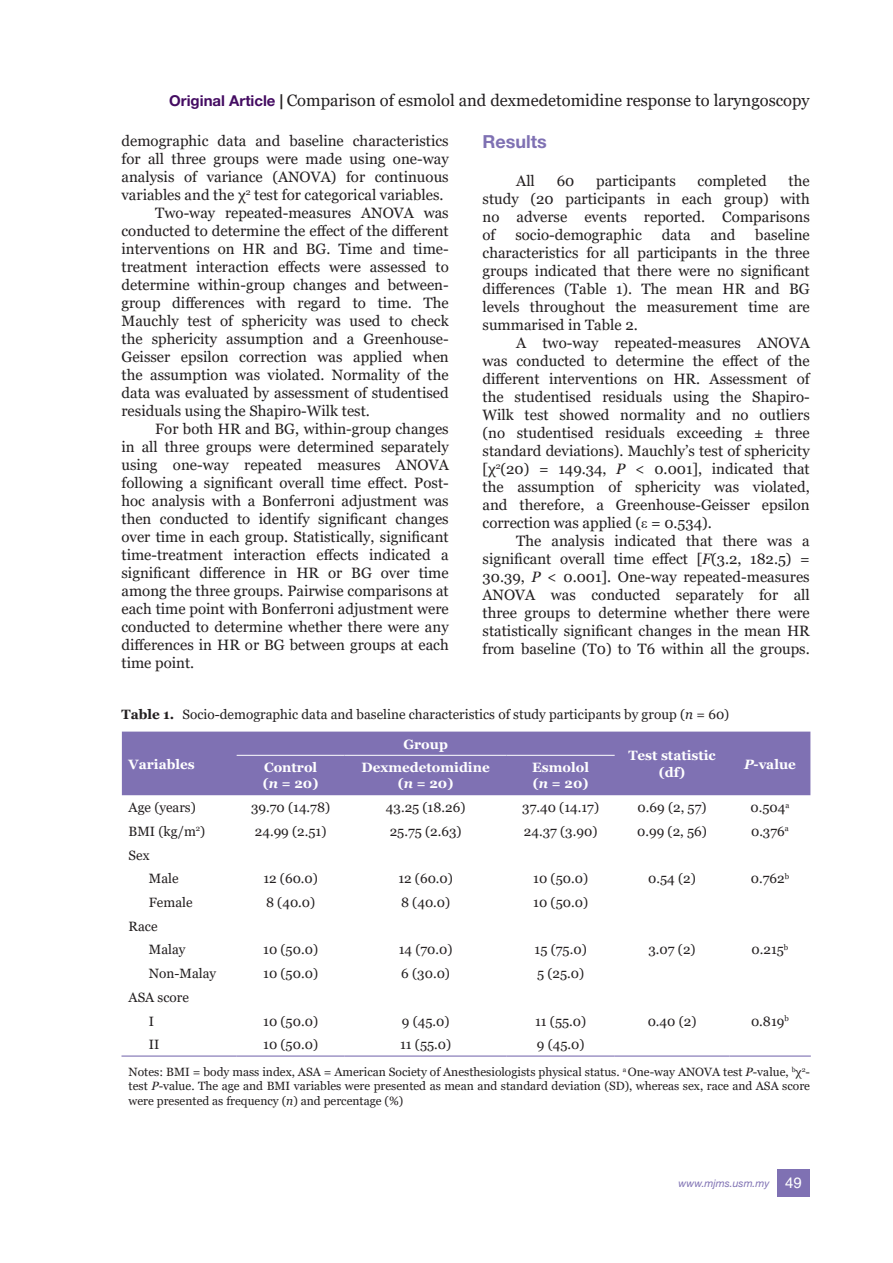
<style>
.page{position:relative;width:893px;height:1263px;background:#fff}
.page>*{position:absolute;margin:0;border:0;box-sizing:border-box;transform-origin:0 0}
.t1{font:700 18px "Helvetica Neue LT Std";color:#7f71b3}
.t2{font:16.5px "Georgia";color:#231f20}
.t3{font:15px/18px "Georgia";color:#231f20;text-align:justify}
.t4{font:13.5px/23.7px "Georgia";color:#231f20}
.t5{font:700 13.5px/16.2px "Georgia";color:#fff;text-align:center}
.t6{font:12px/14.4px "Georgia";color:#231f20;text-align:justify}
.t7{font:italic 10.5px "Helvetica Neue LT Std";color:#7f71b3}
.s1{font-family:"Helvetica Neue LT Std";font-weight:700;font-size:15px;color:#440c62}
.s2{font-family:"Helvetica Neue LT Std";font-weight:700;font-size:15px}
.s3{font-weight:700}
.s4{font-style:italic}
.s5{font-family:"Times New Roman"}
.s6{font-family:"Helvetica LT Std";font-style:normal;font-size:15px;color:#fff}
</style>
<div class="page">
<div style="left:777px;top:1169px;width:33px;height:27px;background:#7f71b3"></div>
<div style="left:122px;top:732px;width:688px;height:63px;background:#7f71b3"></div>
<hr style="left:237px;top:755px;width:108px;height:1px;background:#fff">
<hr style="left:345px;top:755px;width:162px;height:1px;background:#fff">
<hr style="left:507px;top:755px;width:108px;height:1px;background:#fff">
<hr style="left:122px;top:1055px;width:115px;height:2px;background:#7f71b3">
<hr style="left:237px;top:1055px;width:108px;height:2px;background:#7f71b3">
<hr style="left:345px;top:1055px;width:162px;height:2px;background:#7f71b3">
<hr style="left:507px;top:1055px;width:108px;height:2px;background:#7f71b3">
<hr style="left:615px;top:1055px;width:114px;height:2px;background:#7f71b3">
<hr style="left:729px;top:1055px;width:82px;height:2px;background:#7f71b3">
<p class="t2" style="left:169px;top:91px;width:642px"><span class="s1">Original Article</span> <span class="s2">|</span> Comparison of esmolol and dexmedetomidine response to laryngoscopy</p>
<p class="t1" style="left:483px;top:130px;width:66px">Results</p>
<p class="t3" style="left:516px;top:172px;width:20px">All</p>
<p class="t3" style="left:557px;top:172px;width:19px">60</p>
<p class="t3" style="left:596px;top:172px;width:81px">participants</p>
<p class="t3" style="left:698px;top:172px;width:71px">completed</p>
<p class="t3" style="left:121px;top:132px;width:329px">demographic data and baseline characteristics</p>
<p class="t3" style="left:121px;top:150px;width:329px">for all three groups were made using one-way</p>
<p class="t3" style="left:121px;top:168px;width:329px">analysis of variance (ANOVA) for continuous</p>
<p class="t3" style="left:121px;top:186px;width:324px">variables and the χ<sup>2</sup> test for categorical variables.</p>
<p class="t3" style="left:155px;top:204px;width:295px">Two-way repeated-measures ANOVA was</p>
<p class="t3" style="left:121px;top:222px;width:329px">conducted to determine the effect of the different</p>
<p class="t3" style="left:121px;top:240px;width:329px">interventions on HR and BG. Time and time-</p>
<p class="t3" style="left:121px;top:258px;width:329px">treatment interaction effects were assessed to</p>
<p class="t3" style="left:121px;top:276px;width:329px">determine within-group changes and between-</p>
<p class="t3" style="left:121px;top:294px;width:329px">group differences with regard to time. The</p>
<p class="t3" style="left:121px;top:312px;width:329px">Mauchly test of sphericity was used to check</p>
<p class="t3" style="left:121px;top:330px;width:329px">the sphericity assumption and a Greenhouse-</p>
<p class="t3" style="left:121px;top:348px;width:329px">Geisser epsilon correction was applied when</p>
<p class="t3" style="left:121px;top:366px;width:329px">the assumption was violated. Normality of the</p>
<p class="t3" style="left:121px;top:384px;width:329px">data was evaluated by assessment of studentised</p>
<p class="t3" style="left:121px;top:402px;width:250px">residuals using the Shapiro-Wilk test.</p>
<p class="t3" style="left:155px;top:420px;width:295px">For both HR and BG, within-group changes</p>
<p class="t3" style="left:121px;top:438px;width:329px">in all three groups were determined separately</p>
<p class="t3" style="left:121px;top:456px;width:329px">using one-way repeated measures ANOVA</p>
<p class="t3" style="left:121px;top:474px;width:329px">following a significant overall time effect. Post-</p>
<p class="t3" style="left:121px;top:492px;width:329px">hoc analysis with a Bonferroni adjustment was</p>
<p class="t3" style="left:121px;top:510px;width:329px">then conducted to identify significant changes</p>
<p class="t3" style="left:121px;top:528px;width:329px">over time in each group. Statistically, significant</p>
<p class="t3" style="left:121px;top:546px;width:329px">time-treatment interaction effects indicated a</p>
<p class="t3" style="left:121px;top:564px;width:329px">significant difference in HR or BG over time</p>
<p class="t3" style="left:121px;top:582px;width:329px">among the three groups. Pairwise comparisons at</p>
<p class="t3" style="left:121px;top:600px;width:329px">each time point with Bonferroni adjustment were</p>
<p class="t3" style="left:121px;top:618px;width:329px">conducted to determine whether there were any</p>
<p class="t3" style="left:121px;top:636px;width:329px">differences in HR or BG between groups at each</p>
<p class="t3" style="left:121px;top:654px;width:74px">time point.</p>
<p class="t4" style="left:122px;top:703px;width:609px"><span class="s3">Table 1.</span> Socio-demographic data and baseline characteristics of study participants by group (<span class="s4">n</span> = 60)</p>
<p class="t5" style="left:129px;top:756px;width:68px">Variables</p>
<p class="t3" style="left:483px;top:172px;width:329px;text-indent:306px">the study (20 participants in each group) with no adverse events reported. Comparisons of</p>
<p class="t3" style="left:483px;top:226px;width:329px;text-indent:273px">baseline characteristics for all participants in the three groups indicated that there were no significant differences (Table 1). The mean HR and BG levels throughout the measurement time are summarised in Table 2.</p>
<p class="t3" style="left:483px;top:334px;width:329px;text-indent:34px">A two-way repeated-measures ANOVA was conducted to determine the effect of the different interventions on HR. Assessment of the studentised residuals using the Shapiro-Wilk test showed normality and no outliers (no studentised residuals exceeding ± three standard deviations). Mauchly’s test of sphericity [χ<sup>2</sup>(20) = 149.34, <span class="s4">P</span> &lt; 0.001], indicated that the assumption of sphericity was violated, and therefore, a Greenhouse-Geisser epsilon correction was applied (<span class="s5">ε</span> = 0.534).</p>
<p class="t3" style="left:483px;top:532px;width:329px;text-indent:34px">The analysis indicated that there was a significant overall time effect [<span class="s4">F</span>(3.2, 182.5) = 30.39, <span class="s4">P</span> &lt; 0.001]. One-way repeated-measures ANOVA was conducted separately for all three groups to determine whether there were statistically significant changes in the mean HR from baseline (T0) to T6 within all the groups.</p>
<p class="t3" style="left:515px;top:226px;width:128px">socio-demographic</p>
<p class="t3" style="left:662px;top:226px;width:30px">data</p>
<p class="t3" style="left:710px;top:226px;width:27px">and</p>
<p class="t5" style="left:403px;top:736px;width:46px">Group</p>
<p class="t5" style="left:628px;top:748px;width:89px">Test statistic (df)</p>
<p class="t5" style="left:264px;top:759px;width:55px">Control</p>
<p class="t5" style="left:744px;top:756px;width:53px"><span class="s4">P</span>-value</p>
<p class="t5" style="left:263px;top:776px;width:57px">(<span class="s4">n</span> = 20)</p>
<p class="t5" style="left:362px;top:759px;width:130px">Dexmedetomidine (<span class="s4">n</span> = 20)</p>
<p class="t5" style="left:532px;top:759px;width:58px;text-align:left">Esmolol (<span class="s4">n</span> = 20)</p>
<p class="t4" style="left:129px;top:796px;width:69px">Age (years)</p>
<p class="t4" style="left:251px;top:796px;width:81px">39.70 (14.78)</p>
<p class="t4" style="left:386px;top:796px;width:81px">43.25 (18.26)</p>
<p class="t4" style="left:522px;top:796px;width:78px">37.40 (14.17)</p>
<p class="t4" style="left:638px;top:796px;width:70px">0.69 (2, 57)</p>
<p class="t4" style="left:750px;top:796px;width:40px">0.504<sup>a</sup></p>
<p class="t4" style="left:129px;top:820px;width:78px">BMI (kg/m<sup>2</sup>)</p>
<p class="t4" style="left:255px;top:820px;width:73px">24.99 (2.51)</p>
<p class="t4" style="left:390px;top:820px;width:73px">25.75 (2.63)</p>
<p class="t4" style="left:524px;top:820px;width:75px">24.37 (3.90)</p>
<p class="t4" style="left:637px;top:820px;width:71px">0.99 (2, 56)</p>
<p class="t4" style="left:751px;top:820px;width:39px">0.376<sup>a</sup></p>
<p class="t4" style="left:149px;top:843px;width:31px;text-indent:-20px">Sex<br>Male</p>
<p class="t4" style="left:263px;top:867px;width:56px">12 (60.0)</p>
<p class="t4" style="left:398px;top:867px;width:56px">12 (60.0)</p>
<p class="t4" style="left:533px;top:867px;width:56px">10 (50.0)</p>
<p class="t4" style="left:648px;top:867px;width:49px">0.54 (2)</p>
<p class="t4" style="left:751px;top:867px;width:40px">0.762<sup>b</sup></p>
<p class="t4" style="left:149px;top:891px;width:45px">Female</p>
<p class="t4" style="left:266px;top:891px;width:51px">8 (40.0)</p>
<p class="t4" style="left:401px;top:891px;width:51px">8 (40.0)</p>
<p class="t4" style="left:533px;top:891px;width:56px">10 (50.0)</p>
<p class="t4" style="left:149px;top:914px;width:38px;text-indent:-20px">Race<br>Malay</p>
<p class="t4" style="left:263px;top:938px;width:56px">10 (50.0)</p>
<p class="t4" style="left:399px;top:938px;width:55px">14 (70.0)</p>
<p class="t4" style="left:535px;top:938px;width:54px">15 (75.0)</p>
<p class="t4" style="left:648px;top:938px;width:49px">3.07 (2)</p>
<p class="t4" style="left:751px;top:938px;width:38px">0.215<sup>b</sup></p>
<p class="t4" style="left:149px;top:962px;width:69px">Non-Malay</p>
<p class="t4" style="left:263px;top:962px;width:56px">10 (50.0)</p>
<p class="t4" style="left:401px;top:962px;width:50px">6 (30.0)</p>
<p class="t4" style="left:537px;top:962px;width:49px">5 (25.0)</p>
<p class="t4" style="left:149px;top:986px;width:41px;text-indent:-20px">ASA score<br>I</p>
<p class="t4" style="left:263px;top:1009px;width:56px">10 (50.0)</p>
<p class="t4" style="left:402px;top:1009px;width:49px">9 (45.0)</p>
<p class="t4" style="left:535px;top:1009px;width:53px">11 (55.0)</p>
<p class="t4" style="left:648px;top:1009px;width:50px">0.40 (2)</p>
<p class="t4" style="left:751px;top:1009px;width:39px">0.819<sup>b</sup></p>
<p class="t4" style="left:149px;top:1033px;width:12px">II</p>
<p class="t4" style="left:263px;top:1033px;width:56px">10 (50.0)</p>
<p class="t4" style="left:400px;top:1033px;width:53px">11 (55.0)</p>
<p class="t4" style="left:537px;top:1033px;width:49px">9 (45.0)</p>
<p class="t6" style="left:129px;top:1065px;width:683px">Notes: BMI = body mass index, ASA = American Society of Anesthesiologists physical status. <sup>a</sup> One-way ANOVA test <span class="s4">P</span>-value, <sup>b</sup>χ<sup>2</sup>- test <span class="s4">P</span>-value. The age and BMI variables were presented as mean and standard deviation (SD), whereas sex, race and ASA score were presented as frequency (<span class="s4">n</span>) and percentage (%)</p>
<p class="t7" style="left:679px;top:1176px;width:125px">www.mjms.usm.my <span class="s6">49</span></p>
</div>
